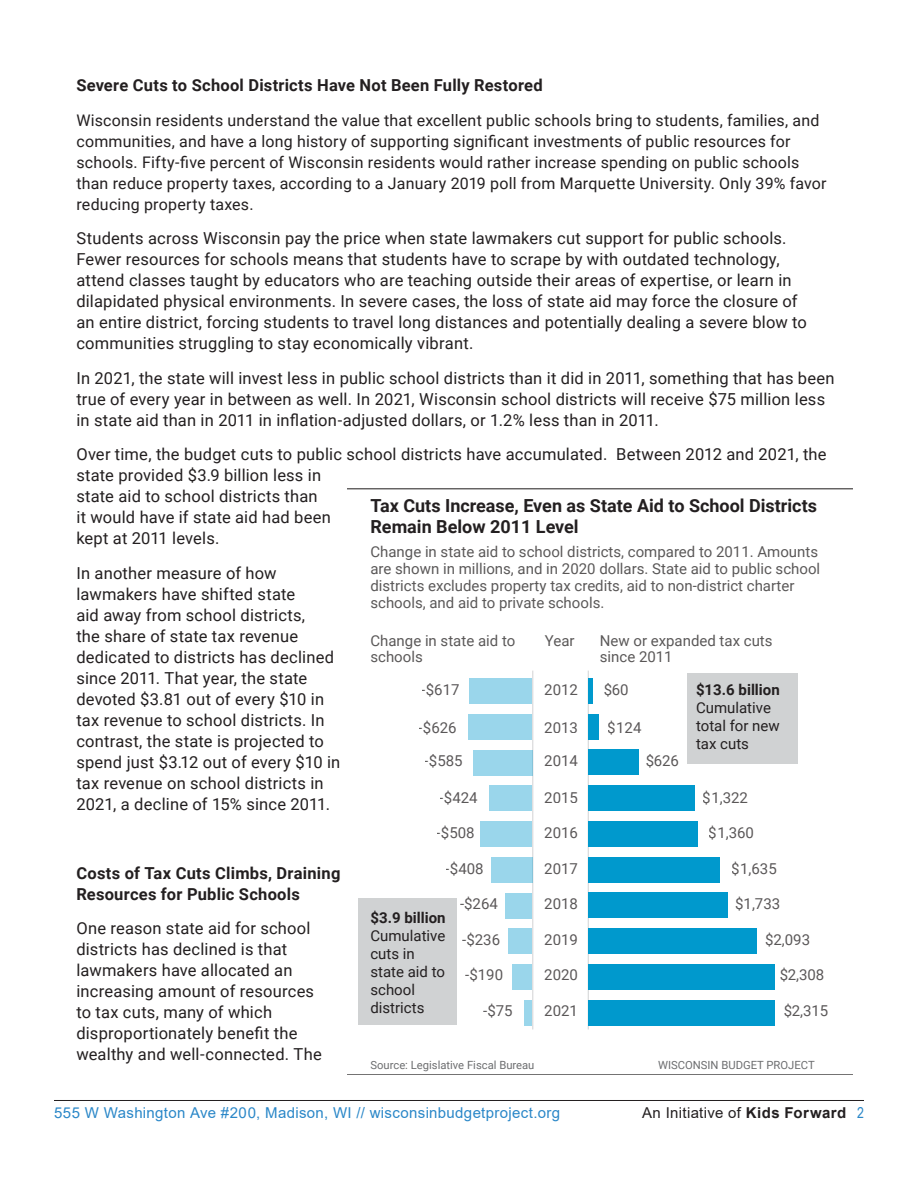
<style>
.page{position:relative;width:918px;height:1188px;background:#fff}
.page>*{position:absolute;margin:0;border:0;box-sizing:border-box;transform-origin:0 0}
.t1{font:700 18px/20.7px "Roboto";color:#231f20}
.body_-_single_column{font:16.5px/21px "Roboto";letter-spacing:.01em;color:#231f20}
.body_-_single_column-2{font:700 16.5px/21px "Roboto";letter-spacing:.015em;color:#231f20}
.body_-_single_column-3{font:15.9px/21px "Roboto";letter-spacing:.015em;color:#231f20}
.t2{font:15px/16.8px "Roboto";color:rgb(35 32 32/.75)}
.t3{font:15px/18px "Roboto";color:#231f20}
.t4{font:15px "Arial";letter-spacing:.025em;color:#2a87c8}
.t5{font:15px "Arial";letter-spacing:.02em;color:#231f20}
.t6{font:700 15px "Roboto";color:#231f20}
.t7{font:11.25px "Roboto";color:#6d6e70}
.s1{font-weight:700}
.s2{font-family:"Arial Narrow";color:#2a87c8}
</style>
<div class="page">
<hr style="left:54px;top:1100px;width:810px;height:1px;background:#231f20">
<hr style="left:347px;top:488px;width:505px;height:1px;background:#232020">
<hr style="left:347px;top:1075px;width:505px;height:1px;background:#232020">
<hr style="left:532px;top:671px;width:1px;height:358px;background:#d2d3d4">
<hr style="left:588px;top:671px;width:1px;height:358px;background:#d2d3d4">
<div style="left:470px;top:678px;width:62px;height:26px;background:#9ad6eb"></div>
<div style="left:469px;top:714px;width:63px;height:26px;background:#9ad6eb"></div>
<div style="left:473px;top:750px;width:59px;height:26px;background:#9ad6eb"></div>
<div style="left:489px;top:786px;width:43px;height:25px;background:#9ad6eb"></div>
<div style="left:481px;top:821px;width:51px;height:26px;background:#9ad6eb"></div>
<div style="left:491px;top:857px;width:41px;height:26px;background:#9ad6eb"></div>
<div style="left:505px;top:893px;width:27px;height:26px;background:#9ad6eb"></div>
<div style="left:508px;top:929px;width:24px;height:25px;background:#9ad6eb"></div>
<div style="left:513px;top:964px;width:19px;height:26px;background:#9ad6eb"></div>
<div style="left:525px;top:1000px;width:7px;height:26px;background:#9ad6eb"></div>
<div style="left:588px;top:678px;width:5px;height:26px;background:#0099cd"></div>
<div style="left:588px;top:714px;width:10px;height:25px;background:#0099cd"></div>
<div style="left:588px;top:749px;width:51px;height:26px;background:#0099cd"></div>
<div style="left:588px;top:785px;width:107px;height:26px;background:#0099cd"></div>
<div style="left:588px;top:821px;width:110px;height:26px;background:#0099cd"></div>
<div style="left:588px;top:857px;width:132px;height:25px;background:#0099cd"></div>
<div style="left:588px;top:892px;width:140px;height:26px;background:#0099cd"></div>
<div style="left:588px;top:928px;width:169px;height:26px;background:#0099cd"></div>
<div style="left:588px;top:964px;width:187px;height:26px;background:#0099cd"></div>
<div style="left:588px;top:1000px;width:187px;height:25px;background:#0099cd"></div>
<div style="left:359px;top:898px;width:98px;height:127px;background:#d0d2d3"></div>
<div style="left:687px;top:673px;width:111px;height:91px;background:#d0d2d3"></div>
<p class="body_-_single_column-2" style="left:76px;top:74px;width:468px">Severe Cuts to School Districts Have Not Been Fully Restored</p>
<p class="body_-_single_column-3" style="left:76px;top:109px;width:752px">Wisconsin residents understand the value that excellent public schools bring to students, families, and communities, and have a long history of supporting significant investments of public resources for schools. Fifty-five percent of Wisconsin residents would rather increase spending on public schools than reduce property taxes, according to a January 2019 poll from Marquette University. Only 39% favor reducing property taxes.</p>
<p class="body_-_single_column" style="left:76px;top:227px;width:732px">Students across Wisconsin pay the price when state lawmakers cut support for public schools.<br>Fewer resources for schools means that students have to scrape by with outdated technology, attend classes taught by educators who are teaching outside their areas of expertise, or learn in dilapidated physical environments. In severe cases, the loss of state aid may force the closure of an entire district, forcing students to travel long distances and potentially dealing a severe blow to communities struggling to stay economically vibrant.</p>
<p class="body_-_single_column" style="left:76px;top:367px;width:760px">In 2021, the state will invest less in public school districts than it did in 2011, something that has been true of every year in between as well. In 2021, Wisconsin school districts will receive $75 million less in state aid than in 2011 in inflation-adjusted dollars, or 1.2% less than in 2011.</p>
<p class="body_-_single_column" style="left:76px;top:443px;width:752px">Over time, the budget cuts to public school districts have accumulated. Between 2012 and 2021, the state provided $3.9 billion less in<br>state aid to school districts than<br>it would have if state aid had been<br>kept at 2011 levels.</p>
<p class="body_-_single_column" style="left:76px;top:562px;width:266px">In another measure of how lawmakers have shifted state<br>aid away from school districts,<br>the share of state tax revenue dedicated to districts has declined since 2011. That year, the state devoted $3.81 out of every $10 in tax revenue to school districts. In contrast, the state is projected to spend just $3.12 out of every $10 in tax revenue on school districts in<br>2021, a decline of 15% since 2011.</p>
<p class="t1" style="left:370px;top:495px;width:448px">Tax Cuts Increase, Even as State Aid to School Districts<br>Remain Below 2011 Level</p>
<p class="t2" style="left:370px;top:543px;width:451px">Change in state aid to school districts, compared to 2011. Amounts are shown in millions, and in 2020 dollars. State aid to public school districts excludes property tax credits, aid to non-district charter schools, and aid to private schools.</p>
<p class="t2" style="left:370px;top:631px;width:146px">Change in state aid to schools</p>
<p class="t2" style="left:600px;top:631px;width:174px">New or expanded tax cuts since 2011</p>
<p class="t2" style="left:545px;top:631px;width:31px">Year</p>
<p class="t3" style="left:422px;top:681px;width:39px">-$617</p>
<p class="t3" style="left:544px;top:681px;width:35px">2012</p>
<p class="t3" style="left:603px;top:681px;width:27px">$60</p>
<p class="t3" style="left:419px;top:718px;width:39px">-$626</p>
<p class="t3" style="left:425px;top:752px;width:39px">-$585</p>
<p class="t3" style="left:440px;top:788px;width:39px">-$424</p>
<p class="t3" style="left:437px;top:823px;width:39px">-$508</p>
<p class="t3" style="left:446px;top:859px;width:39px">-$408</p>
<p class="t3" style="left:460px;top:894px;width:39px">-$264</p>
<p class="t3" style="left:462px;top:930px;width:39px">-$236</p>
<p class="t3" style="left:465px;top:965px;width:39px">-$190</p>
<p class="t3" style="left:483px;top:1001px;width:31px">-$75</p>
<p class="t6" style="left:696px;top:680px;width:85px">$13.6 billion</p>
<p class="t3" style="left:696px;top:699px;width:85px">Cumulative total for new tax cuts</p>
<p class="t3" style="left:608px;top:718px;width:35px">$124</p>
<p class="t3" style="left:544px;top:718px;width:35px">2013</p>
<p class="t3" style="left:544px;top:752px;width:35px">2014</p>
<p class="t3" style="left:544px;top:788px;width:35px">2015</p>
<p class="t3" style="left:544px;top:823px;width:35px">2016</p>
<p class="t3" style="left:544px;top:859px;width:35px">2017</p>
<p class="t3" style="left:544px;top:894px;width:35px">2018</p>
<p class="t3" style="left:544px;top:930px;width:35px">2019</p>
<p class="t3" style="left:544px;top:965px;width:35px">2020</p>
<p class="t3" style="left:544px;top:1001px;width:35px">2021</p>
<p class="t3" style="left:645px;top:752px;width:35px">$626</p>
<p class="t3" style="left:703px;top:788px;width:47px">$1,322</p>
<p class="t3" style="left:709px;top:823px;width:47px">$1,360</p>
<p class="t3" style="left:732px;top:859px;width:47px">$1,635</p>
<p class="t3" style="left:735px;top:894px;width:47px">$1,733</p>
<p class="t3" style="left:765px;top:930px;width:47px">$2,093</p>
<p class="t3" style="left:779px;top:965px;width:47px">$2,308</p>
<p class="t3" style="left:783px;top:1001px;width:47px">$2,315</p>
<p class="body_-_single_column-2" style="left:76px;top:862px;width:266px">Costs of Tax Cuts Climbs, Draining<br>Resources for Public Schools</p>
<p class="body_-_single_column" style="left:76px;top:917px;width:247px">One reason state aid for school districts has declined is that lawmakers have allocated an increasing amount of resources to tax cuts, many of which disproportionately benefit the wealthy and well-connected. The</p>
<p class="t6" style="left:370px;top:907px;width:77px">$3.9 billion</p>
<p class="t3" style="left:370px;top:926px;width:76px">Cumulative cuts in state aid to school districts</p>
<p class="t7" style="left:370px;top:1057px;width:166px">Source: Legislative Fiscal Bureau</p>
<p class="t7" style="left:658px;top:1057px;width:158px">WISCONSIN BUDGET PROJECT</p>
<p class="t4" style="left:54px;top:1103px;width:508px">555 W Washington Ave #200, Madison, WI // wisconsinbudgetproject.org</p>
<p class="t5" style="left:642px;top:1102px;width:223px">An Initiative of <span class="s1">Kids Forward</span> <span class="s2">2</span></p>
</div>
